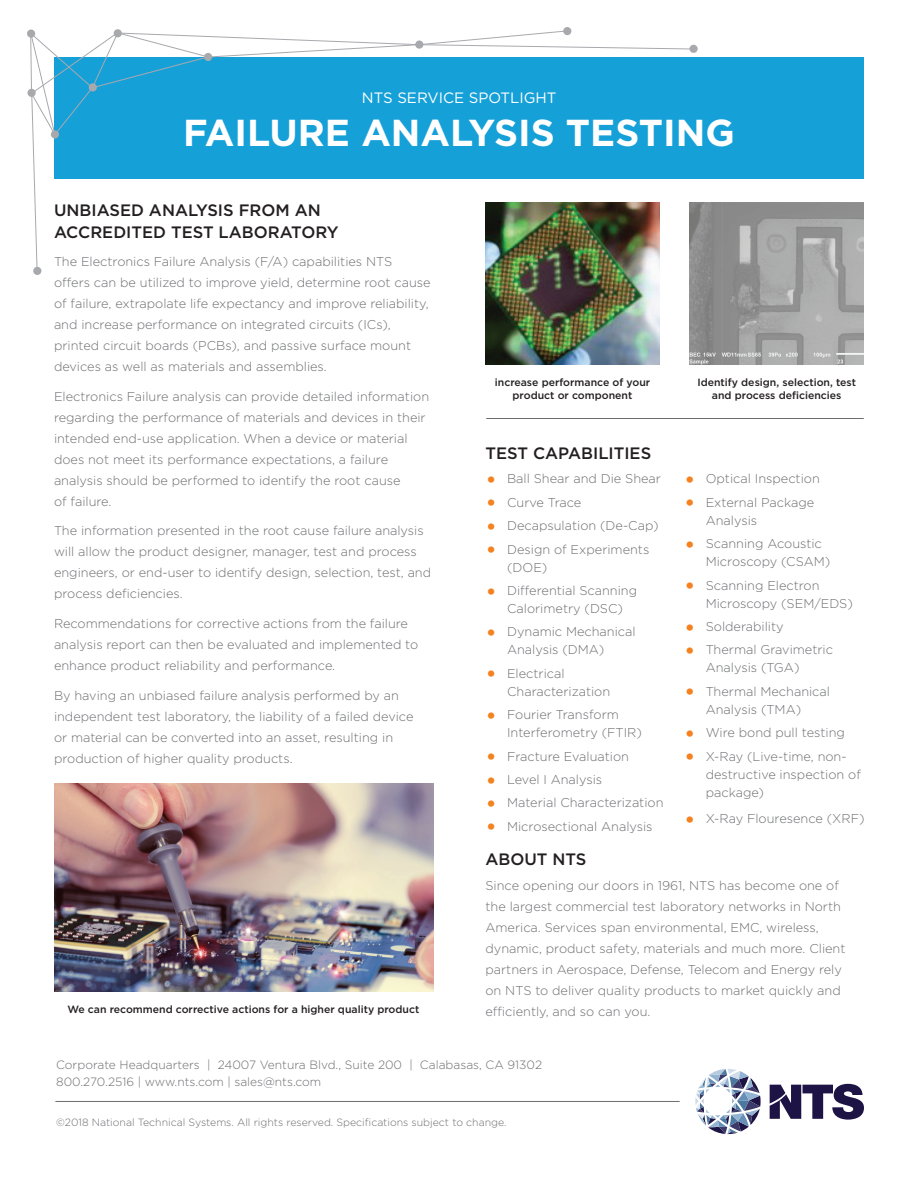
<style>
.page{position:relative;width:918px;height:1188px;background:#fff}
.page>*{position:absolute;margin:0;border:0;box-sizing:border-box;transform-origin:0 0}
.t1{font:700 37.5px "Gotham";color:#fff}
.t2{font:500 16.5px/22.5px "Gotham";color:#231f20}
.t3{font:15px "Gotham";color:#fff}
.t4{font:300 12.75px/21px "Gotham";color:#6c6d70}
.t5{font:300 12px/16.5px "Gotham";color:#6c6d70}
.t6{font:500 10.5px/13.5px "Gotham";color:#231f20;text-align:center}
.t7{font:300 10.5px "Gotham";color:#6c6d70}
.s1{font-weight:400;font-size:24px;color:#f58220}
</style>
<div class="page">
<div style="left:54px;top:57px;width:810px;height:121px;background:#16a0d8"></div>
<div style="left:27px;top:30px;width:8px;height:8px;background:#a8a9ad;border-radius:50%"></div>
<div style="left:33px;top:267px;width:8px;height:8px;background:#a8a9ad;border-radius:50%"></div>
<svg style="left:27px;top:89px;width:9px;height:8px"></svg>
<div style="left:563px;top:27px;width:8px;height:8px;background:#a8a9ad;border-radius:50%"></div>
<div style="left:689px;top:45px;width:9px;height:8px;background:#a8a9ad;border-radius:50%"></div>
<svg style="left:30px;top:30px;width:664px;height:242px"></svg>
<svg style="left:770px;top:1084px;width:94px;height:36px"></svg>
<svg style="left:695px;top:1069px;width:66px;height:65px"></svg>
<hr style="left:55px;top:1101px;width:625px;height:1px;background:#6c6d70">
<img style="left:486px;top:203px;width:174px;height:161px">
<img style="left:690px;top:203px;width:174px;height:161px">
<hr style="left:486px;top:418px;width:378px;height:1px;background:#6c6d70">
<img style="left:55px;top:783px;width:378px;height:208px">
<p class="t3" style="left:362px;top:89px;width:196px">NTS SERVICE SPOTLIGHT</p>
<h1 class="t1" style="left:183px;top:108px;width:553px">FAILURE ANALYSIS TESTING</h1>
<p class="t2" style="left:54px;top:198px;width:286px">UNBIASED ANALYSIS FROM AN<br>ACCREDITED TEST LABORATORY</p>
<p class="t4" style="left:54px;top:251px;width:378px">The Electronics Failure Analysis (F/A) capabilities NTS offers can be utilized to improve yield, determine root cause of failure, extrapolate life expectancy and improve reliability, and increase performance on integrated circuits (ICs), printed circuit boards (PCBs), and passive surface mount devices as well as materials and assemblies.</p>
<p class="t4" style="left:54px;top:385px;width:377px">Electronics Failure analysis can provide detailed information regarding the performance of materials and devices in their intended end-use application. When a device or material does not meet its performance expectations, a failure analysis should be performed to identify the root cause<br>of failure.</p>
<p class="t4" style="left:54px;top:520px;width:379px">The information presented in the root cause failure analysis will allow the product designer, manager, test and process engineers, or end-user to identify design, selection, test, and process deficiencies.</p>
<p class="t4" style="left:54px;top:613px;width:366px">Recommendations for corrective actions from the failure analysis report can then be evaluated and implemented to enhance product reliability and performance.</p>
<p class="t4" style="left:54px;top:684px;width:361px">By having an unbiased failure analysis performed by an independent test laboratory, the liability of a failed device or material can be converted into an asset, resulting in production of higher quality products.</p>
<p class="t6" style="left:67px;top:1003px;width:353px">We can recommend corrective actions for a higher quality product</p>
<p class="t6" style="left:495px;top:375px;width:157px">increase performance of your product or component</p>
<p class="t6" style="left:697px;top:375px;width:160px">Identify design, selection, test and process deficiencies</p>
<p class="t2" style="left:485px;top:441px;width:167px">TEST CAPABILITIES</p>
<p class="t4" style="left:485px;top:468px;width:177px"><span class="s1">•</span> Ball Shear and Die Shear</p>
<p class="t4" style="left:485px;top:491px;width:97px"><span class="s1">•</span> Curve Trace</p>
<p class="t4" style="left:485px;top:515px;width:175px"><span class="s1">•</span> Decapsulation (De-Cap)</p>
<p class="t4" style="left:507px;top:540px;width:144px;line-height:18px;text-indent:-22px"><span class="s1">•</span> Design of Experiments (DOE)</p>
<p class="t4" style="left:485px;top:581px;width:153px;line-height:18px;text-align:center"><span class="s1">•</span> Differential Scanning<br>Calorimetry (DSC)</p>
<p class="t4" style="left:507px;top:623px;width:130px;line-height:18px;text-indent:-22px"><span class="s1">•</span> Dynamic Mechanical<br>Analysis (DMA)</p>
<p class="t4" style="left:507px;top:664px;width:105px;line-height:18px;text-indent:-22px"><span class="s1">•</span> Electrical<br>Characterization</p>
<p class="t4" style="left:507px;top:705px;width:136px;line-height:18px;text-indent:-22px"><span class="s1">•</span> Fourier Transform<br>Interferometry (FTIR)</p>
<p class="t4" style="left:485px;top:745px;width:145px"><span class="s1">•</span> Fracture Evaluation</p>
<p class="t4" style="left:485px;top:769px;width:118px"><span class="s1">•</span> Level I Analysis</p>
<p class="t4" style="left:485px;top:792px;width:180px"><span class="s1">•</span> Material Characterization</p>
<p class="t4" style="left:485px;top:815px;width:169px"><span class="s1">•</span> Microsectional Analysis</p>
<p class="t4" style="left:684px;top:468px;width:137px"><span class="s1">•</span> Optical Inspection</p>
<p class="t4" style="left:706px;top:493px;width:110px;line-height:18px;text-indent:-22px"><span class="s1">•</span> External Package<br>Analysis</p>
<p class="t4" style="left:706px;top:534px;width:126px;line-height:18px;text-indent:-22px"><span class="s1">•</span> Scanning Acoustic<br>Microscopy (CSAM)</p>
<p class="t4" style="left:706px;top:576px;width:149px;line-height:18px;text-indent:-22px"><span class="s1">•</span> Scanning Electron<br>Microscopy (SEM/EDS)</p>
<p class="t4" style="left:684px;top:616px;width:101px"><span class="s1">•</span> Solderability</p>
<p class="t4" style="left:706px;top:641px;width:129px;line-height:18px;text-indent:-22px"><span class="s1">•</span> Thermal Gravimetric<br>Analysis (TGA)</p>
<p class="t4" style="left:684px;top:682px;width:147px;line-height:18px;text-align:center"><span class="s1">•</span> Thermal Mechanical<br>Analysis (TMA)</p>
<p class="t4" style="left:684px;top:722px;width:162px"><span class="s1">•</span> Wire bond pull testing</p>
<p class="t4" style="left:706px;top:747px;width:157px;line-height:18px;text-indent:-22px"><span class="s1">•</span> X-Ray (Live-time, non&shy;destructive inspection of package)</p>
<p class="t4" style="left:684px;top:808px;width:182px"><span class="s1">•</span> X-Ray Flouresence (XRF)</p>
<p class="t2" style="left:485px;top:848px;width:103px">ABOUT NTS</p>
<p class="t4" style="left:485px;top:874px;width:362px">Since opening our doors in 1961, NTS has become one of the largest commercial test laboratory networks in North America. Services span environmental, EMC, wireless, dynamic, product safety, materials and much more. Client partners in Aerospace, Defense, Telecom and Energy rely on NTS to deliver quality products to market quickly and efficiently, and so can you.</p>
<p class="t5" style="left:56px;top:1056px;width:487px">Corporate Headquarters | 24007 Ventura Blvd., Suite 200 | Calabasas, CA 91302<br>800.270.2516 | www.nts.com | sales@nts.com</p>
<p class="t7" style="left:56px;top:1115px;width:452px">©2018 National Technical Systems. All rights reserved. Specifications subject to change.</p>
</div>
